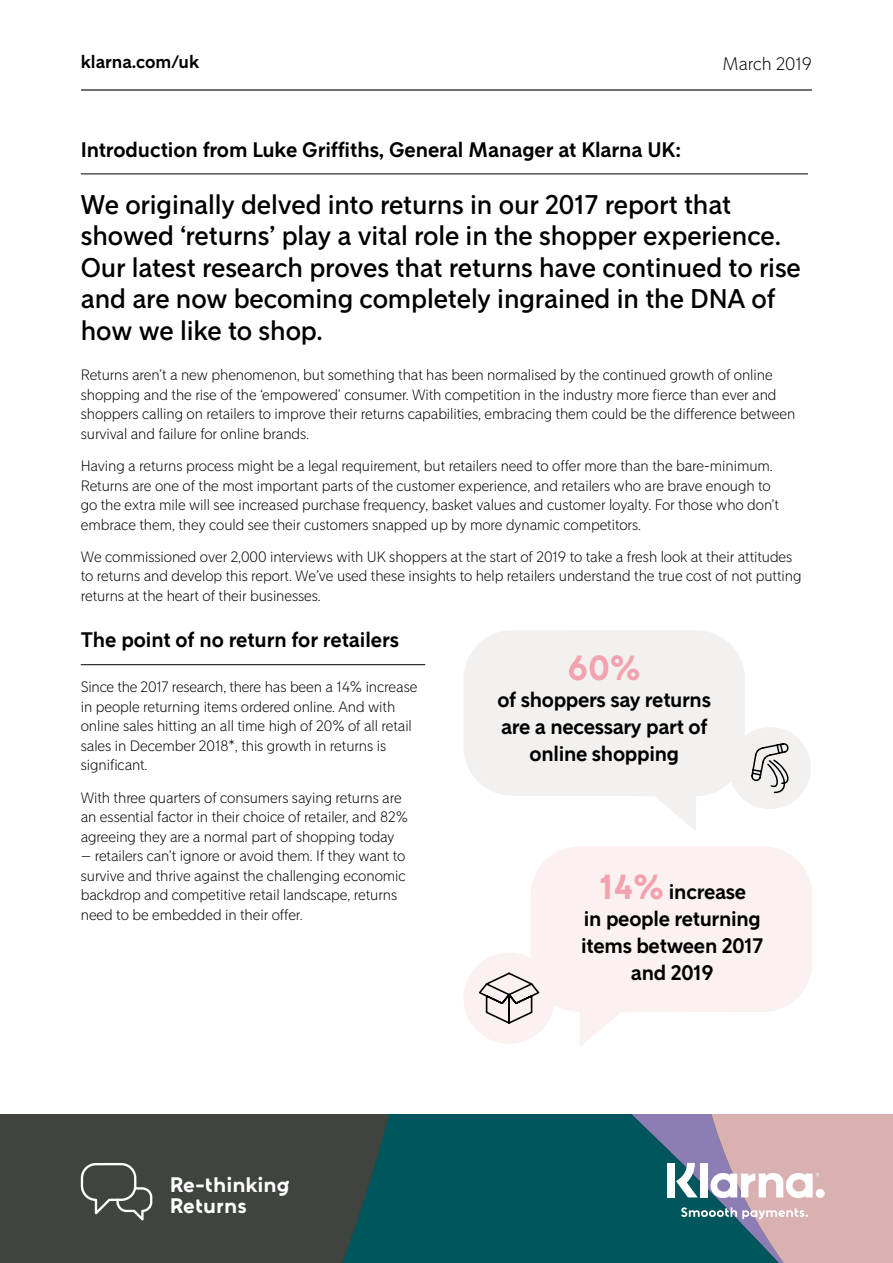
<style>
.page{position:relative;width:893px;height:1263px;background:#fff}
.page>*{position:absolute;margin:0;border:0;box-sizing:border-box;transform-origin:0 0}
.t1{font:700 34.8px "Klarna Headline";color:#f2a3af}
.t2{font:500 27px/31.5px "Klarna Sans";letter-spacing:-.005em;color:#000}
.t3{font:700 21px/27.2px "Klarna Sans";letter-spacing:-.015em;color:#000;text-align:center}
.t4{font:700 21px/21px "Klarna Headline";color:#fff}
.t5{font:700 18px "Klarna Sans";color:#000}
.t6{font:300 18px "Klarna Sans";color:#000}
.t7{font:300 15px/19.5px "Klarna Sans";letter-spacing:-.005em;color:#000}
.s1{font-family:"Klarna Headline";font-size:34.8px;color:#f2a3af}
</style>
<div class="page">
<svg style="left:0;top:1114px;width:592px;height:149px;background:#254b4a"></svg>
<hr style="left:81px;top:89px;width:731px;height:2px;background:#000">
<svg style="left:592px;top:1114px;width:301px;height:149px;background:#858f98"></svg>
<svg style="left:80px;top:1162px;width:74px;height:63px;background:#575b56"></svg>
<hr style="left:81px;top:173px;width:727px;height:1px;background:#000">
<hr style="left:81px;top:664px;width:344px;height:1px;background:#000">
<div style="left:463px;top:630px;width:282px;height:166px;background:#f2f1f0;border-radius:49px"></div>
<div style="left:531px;top:846px;width:281px;height:166px;background:#faf1f0;border-radius:49px"></div>
<div style="left:729px;top:727px;width:82px;height:82px;background:#f2f1f0;border-radius:50%"></div>
<div style="left:463px;top:952px;width:92px;height:92px;background:#faf1f0;border-radius:50%"></div>
<svg style="left:751px;top:743px;width:38px;height:51px"></svg>
<svg style="left:479px;top:972px;width:61px;height:52px"></svg>
<p class="t5" style="left:81px;top:50px;width:120px">klarna.com/uk</p>
<p class="t6" style="left:723px;top:53px;width:91px">March 2019</p>
<h3 class="t3" style="left:81px;top:135px;width:602px">Introduction from Luke Griffiths, General Manager at Klarna UK:</h3>
<p class="t2" style="left:81px;top:188px;width:722px">We originally delved into returns in our 2017 report that showed ‘returns’ play a vital role in the shopper experience.<br>Our latest research proves that returns have continued to rise and are now becoming completely ingrained in the DNA of how we like to shop.</p>
<p class="t7" style="left:81px;top:365px;width:716px">Returns aren’t a new phenomenon, but something that has been normalised by the continued growth of online shopping and the rise of the ‘empowered’ consumer. With competition in the industry more fierce than ever and shoppers calling on retailers to improve their returns capabilities, embracing them could be the difference between survival and failure for online brands.</p>
<p class="t7" style="left:81px;top:456px;width:700px">Having a returns process might be a legal requirement, but retailers need to offer more than the bare-minimum.<br>Returns are one of the most important parts of the customer experience, and retailers who are brave enough to go the extra mile will see increased purchase frequency, basket values and customer loyalty. For those who don’t embrace them, they could see their customers snapped up by more dynamic competitors.</p>
<p class="t7" style="left:81px;top:547px;width:722px">We commissioned over 2,000 interviews with UK shoppers at the start of 2019 to take a fresh look at their attitudes to returns and develop this report. We’ve used these insights to help retailers understand the true cost of not putting returns at the heart of their businesses.</p>
<h3 class="t3" style="left:81px;top:626px;width:320px">The point of no return for retailers</h3>
<p class="t7" style="left:81px;top:677px;width:338px">Since the 2017 research, there has been a 14% increase in people returning items ordered online. And with online sales hitting an all time high of 20% of all retail sales in December 2018*, this growth in returns is significant.</p>
<p class="t7" style="left:81px;top:787px;width:329px">With three quarters of consumers saying returns are an essential factor in their choice of retailer, and 82% agreeing they are a normal part of shopping today</p>
<p class="t7" style="left:81px;top:846px;width:326px">– retailers can’t ignore or avoid them. If they want to survive and thrive against the challenging economic backdrop and competitive retail landscape, returns need to be embedded in their offer.</p>
<h1 class="t1" style="left:568px;top:647px;width:75px">60%</h1>
<h3 class="t3" style="left:497px;top:686px;width:215px">of shoppers say returns are a necessary part of online shopping</h3>
<h3 class="t3" style="left:581px;top:877px;width:184px"><span class="s1">14%</span> increase<br>in people returning items between 2017 and 2019</h3>
<h3 class="t4" style="left:170px;top:1174px;width:122px">Re-thinking<br>Returns</h3>
</div>
